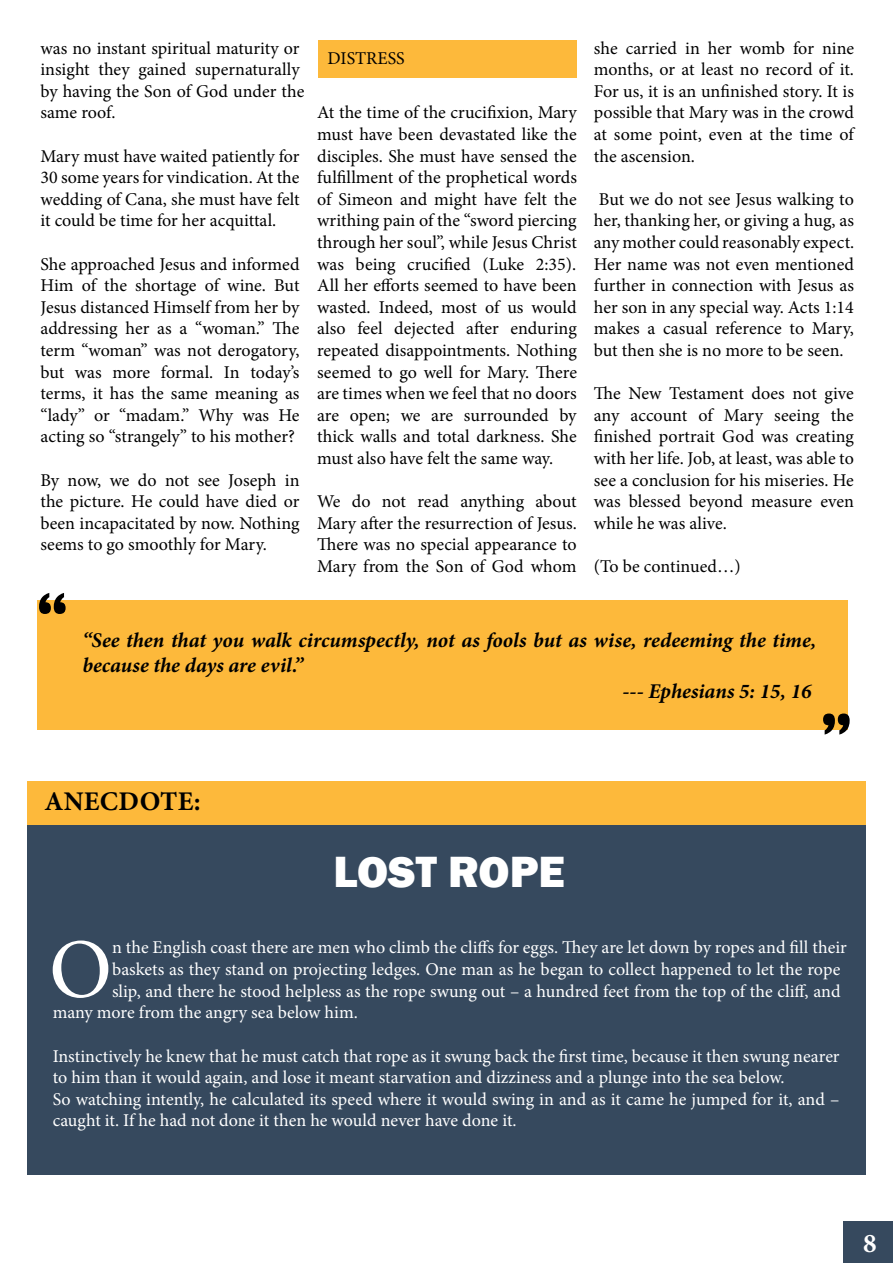
<style>
.page{position:relative;width:893px;height:1263px;background:#fff}
.page>*{position:absolute;margin:0;border:0;box-sizing:border-box;transform-origin:0 0}
.t1{font:84.45px "Minion Pro";color:#fff}
.t2{font:700 69px "Britannic";color:#000}
.t3{font:800 45px "Franklin Gothic";color:#fff}
.t4{font:700 27px "Minion Pro";letter-spacing:.01em;color:#000}
.t5{font:700 27px "Minion Pro";color:#fff}
.t6{font:italic 700 21px "Minion Pro";color:#000}
.t7{font:18px/21.6px "Minion Pro";color:#000;text-align:justify}
.t8{font:18px/21.6px "Minion Pro";color:#fff}
</style>
<div class="page">
<div style="left:844px;top:1222px;width:49px;height:41px;background:#36495e"></div>
<div style="left:318px;top:40px;width:259px;height:38px;background:#fdb93b"></div>
<div style="left:27px;top:781px;width:839px;height:394px;background:#36495e"></div>
<div style="left:27px;top:781px;width:839px;height:44px;background:#fdb93b"></div>
<div style="left:37px;top:600px;width:810px;height:130px;background:#fdb93b"></div>
<p class="t7" style="left:40px;top:37px;width:261px">was no instant spiritual maturity or insight they gained supernaturally</p>
<p class="t7" style="left:40px;top:102px;width:77px">same roof.</p>
<p class="t7" style="left:40px;top:145px;width:261px">Mary must have waited patiently for 30 some years for vindication. At the wedding of Cana, she must have felt it could be time for her acquittal.</p>
<p class="t7" style="left:40px;top:253px;width:261px">She approached Jesus and informed Him of the shortage of wine. But Jesus distanced Himself from her by addressing her as a “woman.” The term “woman” was not derogatory, but was more formal. In today’s terms, it has the same meaning as “lady” or “madam.” Why was He acting so “strangely” to his mother?</p>
<p class="t7" style="left:40px;top:469px;width:261px">By now, we do not see Joseph in the picture. He could have died or been incapacitated by now. Nothing seems to go smoothly for Mary.</p>
<p class="t7" style="left:40px;top:80px;width:265px">by having the Son of God under the</p>
<h2 class="t2" style="left:36px;top:578px;width:35px">“</h2>
<p class="t7" style="left:327px;top:48px;width:79px">DISTRESS</p>
<p class="t7" style="left:317px;top:102px;width:261px">At the time of the crucifixion, Mary must have been devastated like the disciples. She must have sensed the fulfillment of the prophetical words of Simeon and might have felt the writhing pain of the “sword piercing through her soul”, while Jesus Christ was being crucified (Luke 2:35).<br>All her efforts seemed to have been wasted. Indeed, most of us would also feel dejected after enduring repeated disappointments. Nothing seemed to go well for Mary. There are times when we feel that no doors are open; we are surrounded by thick walls and total darkness. She must also have felt the same way.</p>
<p class="t7" style="left:317px;top:491px;width:261px">We do not read anything about Mary after the resurrection of Jesus.<br>There was no special appearance to Mary from the Son of God whom</p>
<p class="t7" style="left:594px;top:37px;width:262px">she carried in her womb for nine months, or at least no record of it.<br>For us, it is an unfinished story. It is possible that Mary was in the crowd at some point, even at the time of the ascension.</p>
<p class="t7" style="left:594px;top:188px;width:262px">But we do not see Jesus walking to her, thanking her, or giving a hug, as any mother could reasonably expect.<br>Her name was not even mentioned further in connection with Jesus as her son in any special way. Acts 1:14 makes a casual reference to Mary, but then she is no more to be seen.</p>
<p class="t7" style="left:594px;top:383px;width:262px">The New Testament does not give any account of Mary seeing the finished portrait God was creating with her life. Job, at least, was able to see a conclusion for his miseries. He was blessed beyond measure even while he was alive.</p>
<p class="t7" style="left:594px;top:556px;width:148px">(To be continued…)</p>
<p class="t6" style="left:82px;top:625px;width:735px">“See then that you walk circumspectly, not as fools but as wise, redeeming the time,</p>
<p class="t6" style="left:82px;top:651px;width:222px">because the days are evil.”</p>
<p class="t6" style="left:622px;top:676px;width:191px">--- Ephesians 5: 15, 16</p>
<h2 class="t2" style="left:820px;top:698px;width:35px">”</h2>
<h3 class="t4" style="left:44px;top:783px;width:158px">ANECDOTE:</h3>
<h3 class="t3" style="left:333px;top:842px;width:233px">LOST ROPE</h3>
<h1 class="t1" style="left:49px;top:913px;width:65px">O</h1>
<p class="t8" style="left:112px;top:937px;width:736px">n the English coast there are men who climb the cliffs for eggs. They are let down by ropes and fill their</p>
<p class="t8" style="left:112px;top:959px;width:730px">baskets as they stand on projecting ledges. One man as he began to collect happened to let the rope</p>
<p class="t8" style="left:112px;top:980px;width:730px">slip, and there he stood helpless as the rope swung out – a hundred feet from the top of the cliff, and</p>
<p class="t8" style="left:53px;top:1002px;width:307px">many more from the angry sea below him.</p>
<p class="t8" style="left:53px;top:1045px;width:788px">Instinctively he knew that he must catch that rope as it swung back the first time, because it then swung nearer to him than it would again, and lose it meant starvation and dizziness and a plunge into the sea below.<br>So watching intently, he calculated its speed where it would swing in and as it came he jumped for it, and – caught it. If he had not done it then he would never have done it.</p>
<h3 class="t5" style="left:863px;top:1224px;width:15px">8</h3>
</div>
